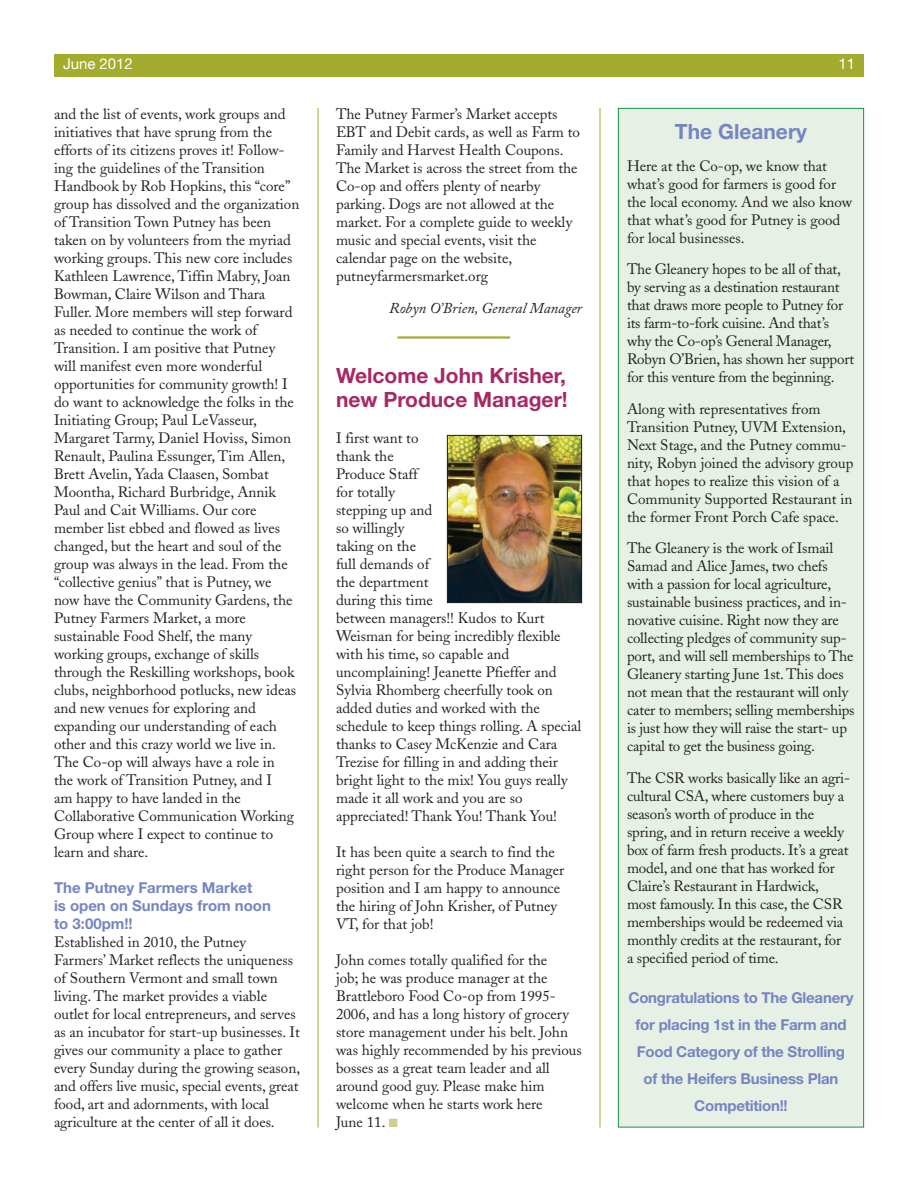
<style>
.page{position:relative;width:918px;height:1188px;background:#fff}
.page>*{position:absolute;margin:0;border:0;box-sizing:border-box;transform-origin:0 0}
.t1{font:700 21px/24px "Helvetica Neue";color:#a72865}
.t2{font:700 21px "Helvetica Neue";color:#7585c1}
.t3{font:15px/18px "Adobe Caslon";color:#231f20}
.t4{font:700 15px/27px "Helvetica Neue";letter-spacing:-.015em;color:#7585c1}
.t5{font:italic 15px "Adobe Caslon";color:#231f20}
.t6{font:15px "Helvetica Neue";color:#fff}
.s1{color:#cccf8f}
</style>
<div class="page">
<div style="left:619px;top:109px;width:244px;height:1018px;background:#e6f0e5"></div>
<div style="left:618px;top:108px;width:246px;height:1020px;border:1px solid #169547"></div>
<hr style="left:318px;top:108px;width:1px;height:1019px;background:#a3ac2f">
<hr style="left:600px;top:108px;width:1px;height:1019px;background:#a3ac2f">
<div style="left:54px;top:54px;width:810px;height:22px;background:#a3ac2f"></div>
<img style="left:449px;top:437px;width:131px;height:164px">
<div style="left:447px;top:435px;width:135px;height:168px;border:1px solid #231f20"></div>
<hr style="left:398px;top:336px;width:112px;height:3px;background:#a3ac2f">
<p class="t6" style="left:63px;top:58px;width:71px">June 2012</p>
<p class="t6" style="left:838px;top:58px;width:18px">11</p>
<p class="t3" style="left:54px;top:107px;width:247px">and the list of events, work groups and initiatives that have sprung from the efforts of its citizens proves it! Follow&shy;ing the guidelines of the Transition Handbook by Rob Hopkins, this “core” group has dissolved and the organization of Transition Town Putney has been taken on by volunteers from the myriad working groups. This new core includes Kathleen Lawrence, Tiffin Mabry, Joan Bowman, Claire Wilson and Thara Fuller. More members will step forward as needed to continue the work of Transition. I am positive that Putney will manifest even more wonderful opportunities for community growth! I do want to acknowledge the folks in the Initiating Group; Paul LeVasseur, Margaret Tarmy, Daniel Hoviss, Simon Renault, Paulina Essunger, Tim Allen, Brett Avelin, Yada Claasen, Sombat Moontha, Richard Burbridge, Annik Paul and Cait Williams. Our core member list ebbed and flowed as lives changed, but the heart and soul of the group was always in the lead. From the “collective genius” that is Putney, we now have the Community Gardens, the Putney Farmers Market, a more sustainable Food Shelf, the many working groups, exchange of skills through the Reskilling workshops, book clubs, neighborhood potlucks, new ideas and new venues for exploring and expanding our understanding of each other and this crazy world we live in.<br>The Co-op will always have a role in<br>the work of Transition Putney, and I<br>am happy to have landed in the Collaborative Communication Working Group where I expect to continue to learn and share.</p>
<p class="t4" style="left:54px;top:880px;width:219px;line-height:18px">The Putney Farmers Market<br>is open on Sundays from noon to 3:00pm!!</p>
<p class="t3" style="left:54px;top:935px;width:248px">Established in 2010, the Putney Farmers’ Market reflects the uniqueness of Southern Vermont and small town living. The market provides a viable outlet for local entrepreneurs, and serves as an incubator for start-up businesses. It gives our community a place to gather every Sunday during the growing season, and offers live music, special events, great food, art and adornments, with local agriculture at the center of all it does.</p>
<p class="t3" style="left:336px;top:107px;width:245px">The Putney Farmer’s Market accepts EBT and Debit cards, as well as Farm to Family and Harvest Health Coupons.<br>The Market is across the street from the Co-op and offers plenty of nearby parking. Dogs are not allowed at the market. For a complete guide to weekly music and special events, visit the calendar page on the website, putneyfarmersmarket.org</p>
<p class="t5" style="left:389px;top:302px;width:194px">Robyn O’Brien, General Manager</p>
<h1 class="t1" style="left:336px;top:365px;width:233px">Welcome John Krisher, new Produce Manager!</h1>
<p class="t3" style="left:336px;top:431px;width:247px">I first want to<br>thank the<br>Produce Staff<br>for totally<br>stepping up and<br>so willingly<br>taking on the<br>full demands of<br>the department<br>during this time<br>between managers!! Kudos to Kurt<br>Weisman for being incredibly flexible with his time, so capable and uncomplaining! Jeanette Pfieffer and<br>Sylvia Rhomberg cheerfully took on added duties and worked with the schedule to keep things rolling. A special thanks to Casey McKenzie and Cara<br>Trezise for filling in and adding their bright light to the mix! You guys really made it all work and you are so appreciated! Thank You! Thank You!</p>
<p class="t3" style="left:336px;top:845px;width:230px">It has been quite a search to find the right person for the Produce Manager position and I am happy to announce the hiring of John Krisher, of Putney<br>VT, for that job!</p>
<p class="t3" style="left:336px;top:953px;width:247px">John comes totally qualified for the<br>job; he was produce manager at the<br>Brattleboro Food Co-op from 1995-<br>2006, and has a long history of grocery store management under his belt. John was highly recommended by his previous bosses as a great team leader and all around good guy. Please make him welcome when he starts work here<br>June 11. <span class="s1">■</span></p>
<h1 class="t2" style="left:675px;top:124px;width:134px">The Gleanery</h1>
<p class="t3" style="left:627px;top:159px;width:227px">Here at the Co-op, we know that what’s good for farmers is good for the local economy. And we also know that what’s good for Putney is good for local businesses.</p>
<p class="t3" style="left:627px;top:262px;width:229px">The Gleanery hopes to be all of that, by serving as a destination restaurant that draws more people to Putney for its farm-to-fork cuisine. And that’s why the Co-op’s General Manager, Robyn O’Brien, has shown her support for this venture from the beginning.</p>
<p class="t3" style="left:627px;top:402px;width:228px">Along with representatives from Transition Putney, UVM Extension, Next Stage, and the Putney commu&shy;nity, Robyn joined the advisory group that hopes to realize this vision of a Community Supported Restaurant in the former Front Porch Cafe space.</p>
<p class="t3" style="left:627px;top:541px;width:229px">The Gleanery is the work of Ismail Samad and Alice James, two chefs with a passion for local agriculture, sustainable business practices, and in&shy;novative cuisine. Right now they are collecting pledges of community sup&shy;port, and will sell memberships to The Gleanery starting June 1st. This does not mean that the restaurant will only cater to members; selling member ships is just how they will raise the start- up capital to get the business going.</p>
<p class="t3" style="left:627px;top:771px;width:225px">The CSR works basically like an agri - cultural CSA, where customers buy a season’s worth of produce in the spring, and in return receive a weekly box of farm fresh products. It’s a great model, and one that has worked for Claire’s Restaurant in Hardwick, most famously. In this case, the CSR memberships would be redeemed via monthly credits at the restaurant, for a specified period of time.</p>
<p class="t4" style="left:628px;top:986px;width:226px;text-align:center">Congratulations to The Gleanery for placing 1st in the Farm and<br>Food Category of the Strolling of the Heifers Business Plan<br>Competition!!</p>
</div>
